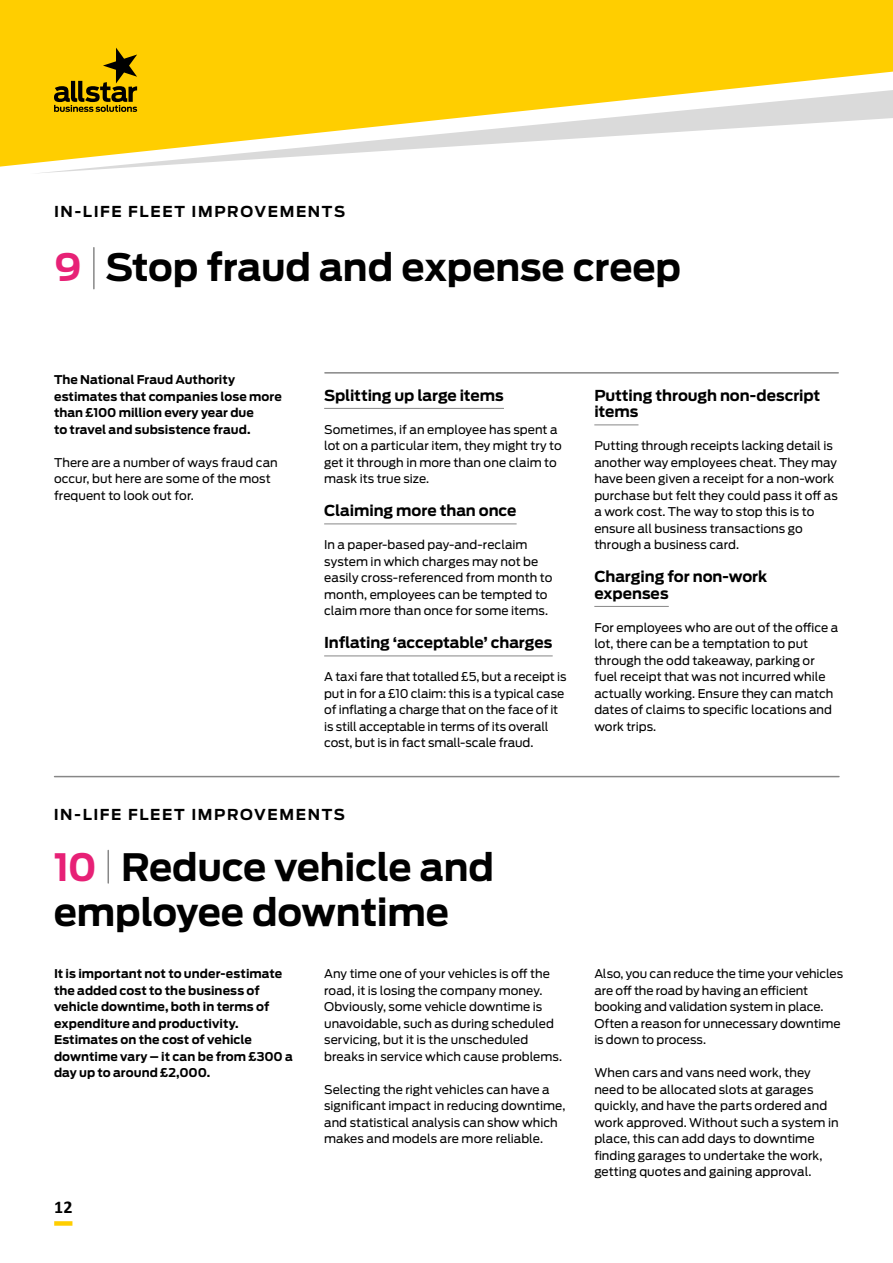
<style>
.page{position:relative;width:893px;height:1263px;background:#fff}
.page>*{position:absolute;margin:0;border:0;box-sizing:border-box;transform-origin:0 0}
.t1{font:700 37.5px/45px "Antenna";letter-spacing:-.005em;color:#000}
.t2{font:700 18px "Calibri";color:#000}
.t3{font:700 15px/16.5px "Antenna";letter-spacing:-.005em;color:#000}
.t4{font:700 15px "Antenna";letter-spacing:.105em;color:#000}
.t5{font:12px/16.5px "Antenna";color:#000}
.t6{font:700 12px/16.5px "Antenna";letter-spacing:.005em;color:#000}
.s1{color:#e72176}
</style>
<div class="page">
<div style="left:54px;top:1221px;width:18px;height:5px;background:#ffce00"></div>
<div style="left:0;top:0;width:893px;height:167px;background:#ffce00"></div>
<svg style="left:30px;top:90px;width:863px;height:83px"></svg>
<svg style="left:54px;top:48px;width:83px;height:64px;background:#b69300"></svg>
<hr style="left:324px;top:408px;width:180px;height:1px;background:#878787">
<hr style="left:324px;top:524px;width:193px;height:1px;background:#878787">
<hr style="left:324px;top:656px;width:229px;height:1px;background:#878787">
<hr style="left:93px;top:248px;width:2px;height:41px;background:#878787">
<hr style="left:594px;top:425px;width:44px;height:1px;background:#878787">
<hr style="left:594px;top:606px;width:75px;height:1px;background:#878787">
<hr style="left:325px;top:372px;width:513px;height:2px;background:#878787">
<hr style="left:55px;top:776px;width:784px;height:1px;background:#878787">
<hr style="left:108px;top:850px;width:1px;height:33px;background:#878787">
<p class="t4" style="left:54px;top:203px;width:293px">IN-LIFE FLEET IMPROVEMENTS</p>
<h1 class="t1" style="left:54px;top:245px;width:629px"><span class="s1">9</span> Stop fraud and expense creep</h1>
<p class="t6" style="left:54px;top:371px;width:229px">The National Fraud Authority estimates that companies lose more than £100 million every year due<br>to travel and subsistence fraud.</p>
<p class="t5" style="left:54px;top:454px;width:225px">There are a number of ways fraud can occur, but here are some of the most frequent to look out for.</p>
<p class="t3" style="left:324px;top:387px;width:181px">Splitting up large items</p>
<p class="t5" style="left:324px;top:421px;width:239px">Sometimes, if an employee has spent a lot on a particular item, they might try to get it through in more than one claim to mask its true size.</p>
<p class="t3" style="left:324px;top:502px;width:194px">Claiming more than once</p>
<p class="t5" style="left:324px;top:536px;width:230px">In a paper-based pay-and-reclaim system in which charges may not be easily cross-referenced from month to month, employees can be tempted to claim more than once for some items.</p>
<p class="t3" style="left:324px;top:634px;width:230px">Inflating ‘acceptable’ charges</p>
<p class="t5" style="left:324px;top:668px;width:244px">A taxi fare that totalled £5, but a receipt is put in for a £10 claim: this is a typical case of inflating a charge that on the face of it is still acceptable in terms of its overall cost, but is in fact small-scale fraud.</p>
<p class="t4" style="left:54px;top:805px;width:293px">IN-LIFE FLEET IMPROVEMENTS</p>
<h1 class="t1" style="left:54px;top:845px;width:442px"><span class="s1">10</span> Reduce vehicle and employee downtime</h1>
<p class="t5" style="left:324px;top:965px;width:240px">Any time one of your vehicles is off the road, it is losing the company money.<br>Obviously, some vehicle downtime is unavoidable, such as during scheduled servicing, but it is the unscheduled breaks in service which cause problems.</p>
<p class="t5" style="left:324px;top:1081px;width:243px">Selecting the right vehicles can have a significant impact in reducing downtime, and statistical analysis can show which makes and models are more reliable.</p>
<p class="t6" style="left:54px;top:965px;width:240px">It is important not to under-estimate the added cost to the business of vehicle downtime, both in terms of expenditure and productivity.<br>Estimates on the cost of vehicle downtime vary – it can be from £300 a day up to around £2,000.</p>
<h2 class="t2" style="left:54px;top:1195px;width:20px">12</h2>
<p class="t3" style="left:594px;top:387px;width:228px">Putting through non-descript items</p>
<p class="t5" style="left:594px;top:437px;width:245px">Putting through receipts lacking detail is another way employees cheat. They may have been given a receipt for a non-work purchase but felt they could pass it off as a work cost. The way to stop this is to ensure all business transactions go through a business card.</p>
<p class="t3" style="left:594px;top:568px;width:174px">Charging for non-work expenses</p>
<p class="t5" style="left:594px;top:619px;width:246px">For employees who are out of the office a lot, there can be a temptation to put through the odd takeaway, parking or fuel receipt that was not incurred while actually working. Ensure they can match dates of claims to specific locations and work trips.</p>
<p class="t5" style="left:594px;top:965px;width:250px">Also, you can reduce the time your vehicles are off the road by having an efficient booking and validation system in place.<br>Often a reason for unnecessary downtime is down to process.</p>
<p class="t5" style="left:594px;top:1064px;width:246px">When cars and vans need work, they need to be allocated slots at garages quickly, and have the parts ordered and work approved. Without such a system in place, this can add days to downtime finding garages to undertake the work, getting quotes and gaining approval.</p>
</div>
